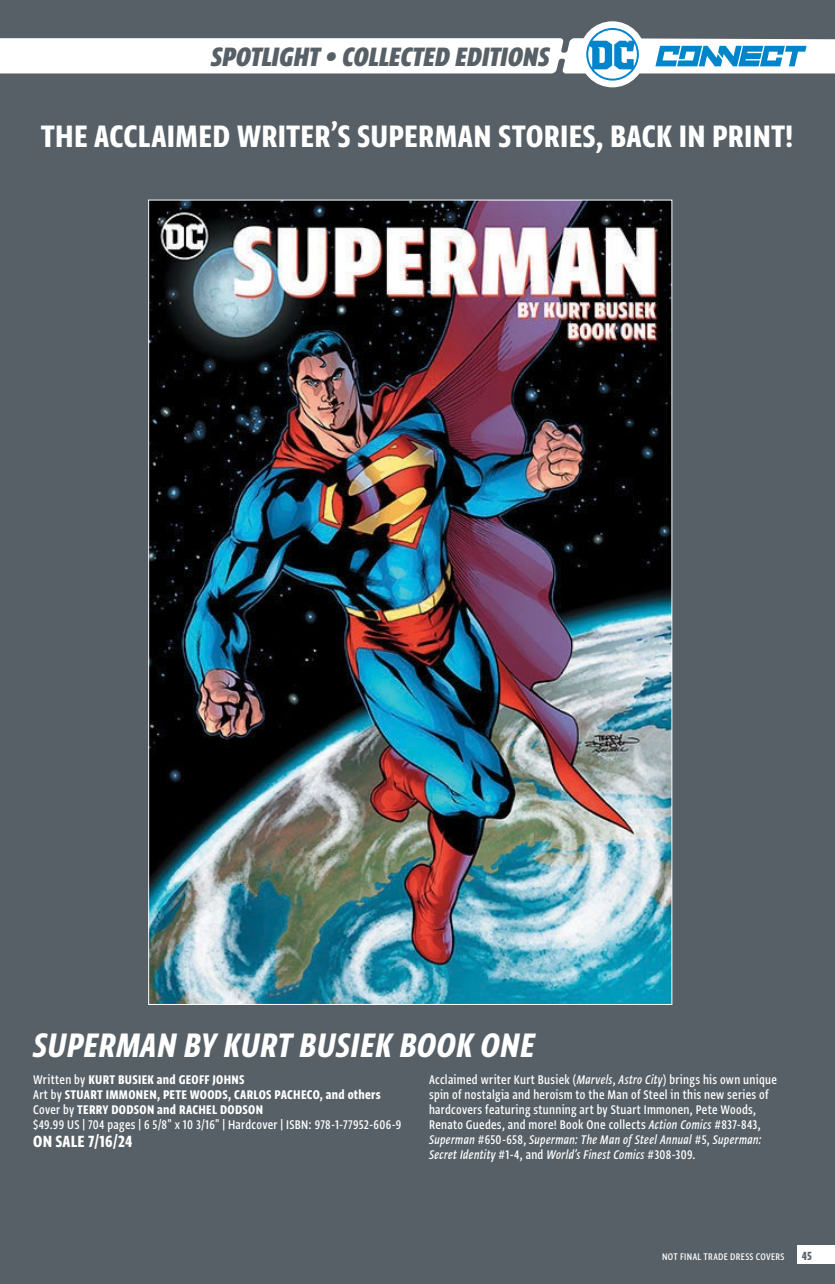
<style>
.page{position:relative;width:835px;height:1284px;background:#fff}
.page>*{position:absolute;margin:0;border:0;box-sizing:border-box;transform-origin:0 0}
.t1{font:40.25px "Greta Sans Cnd Std Bld Ita";letter-spacing:.01em;color:#fff}
.t2{font:36.75px "Greta Sans Cnd Std Bld";letter-spacing:.005em;color:#fff}
.t3{font:31.5px "Greta Sans Cnd Std Hea Ita";letter-spacing:-.005em;color:#576066}
.t4{font:19.25px "Greta Sans Cnd Std Bld";letter-spacing:.01em;color:#fff}
.t5{font:500 14.88px/14.9px "Greta Sans Cnd Std";letter-spacing:.02em;color:#fff}
.t6{font:14.88px/14.9px "Greta Sans Cnd Std Bld";letter-spacing:.02em;color:#fff}
.t7{font:14.88px/14.9px "Greta Sans Cnd Std Med Ita";letter-spacing:.02em;color:#fff}
.t8{font:14px "Greta Sans Cnd Std Bld";color:#576066}
.t9{font:500 11.38px "Greta Sans Cnd Std";letter-spacing:.025em;color:#fff}
.s1{font-family:"Greta Sans Cnd Std";font-weight:500}
.s2{font-family:"Greta Sans Cnd Std Med Ita";font-weight:400}
</style>
<div class="page">
<div style="left:0;top:0;width:32px;height:1284px;background:#576066"></div>
<div style="left:32px;top:0;width:803px;height:1284px;background:#576066"></div>
<div style="left:579px;top:21px;width:66px;height:66px;background:#fff;border-radius:50%"></div>
<svg style="left:0;top:28px;width:835px;height:53px"></svg>
<img style="left:150px;top:202px;width:520px;height:801px">
<div style="left:797px;top:1245px;width:38px;height:19px;background:#fff"></div>
<h3 class="t3" style="left:211px;top:37px;width:340px">SPOTLIGHT • COLLECTED EDITIONS</h3>
<h2 class="t2" style="left:41px;top:114px;width:754px">THE ACCLAIMED WRITER’S SUPERMAN STORIES, BACK IN PRINT!</h2>
<h1 class="t1" style="left:33px;top:1021px;width:503px">SUPERMAN BY KURT BUSIEK BOOK ONE</h1>
<p class="t6" style="left:33px;top:1072px;width:349px"><span class="s1">Written by</span> KURT BUSIEK and GEOFF JOHNS<br><span class="s1">Art by</span> STUART IMMONEN, PETE WOODS, CARLOS PACHECO, and others<br><span class="s1">Cover by</span> TERRY DODSON and RACHEL DODSON</p>
<p class="t5" style="left:33px;top:1116px;width:370px">$49.99 US | 704 pages | 6 5/8" x 10 3/16" | Hardcover | ISBN: 978-1-77952-606-9</p>
<p class="t4" style="left:33px;top:1130px;width:101px">ON SALE 7/16/24</p>
<p class="t5" style="left:429px;top:1072px;width:349px">Acclaimed writer Kurt Busiek (<span class="s2">Marvels</span>, <span class="s2">Astro City</span>) brings his own unique spin of nostalgia and heroism to the Man of Steel in this new series of hardcovers featuring stunning art by Stuart Immonen, Pete Woods, Renato Guedes, and more! Book One collects <span class="s2">Action Comics</span> #837-843,</p>
<p class="t7" style="left:429px;top:1131px;width:334px">Superman <span class="s1">#650-658,</span> Superman: The Man of Steel Annual <span class="s1">#5,</span> Superman:<br>Secret Identity <span class="s1">#1-4, and</span> World’s Finest Comics <span class="s1">#308-309.</span></p>
<p class="t9" style="left:662px;top:1249px;width:124px">NOT FINAL TRADE DRESS COVERS</p>
<p class="t8" style="left:802px;top:1247px;width:12px">45</p>
</div>
